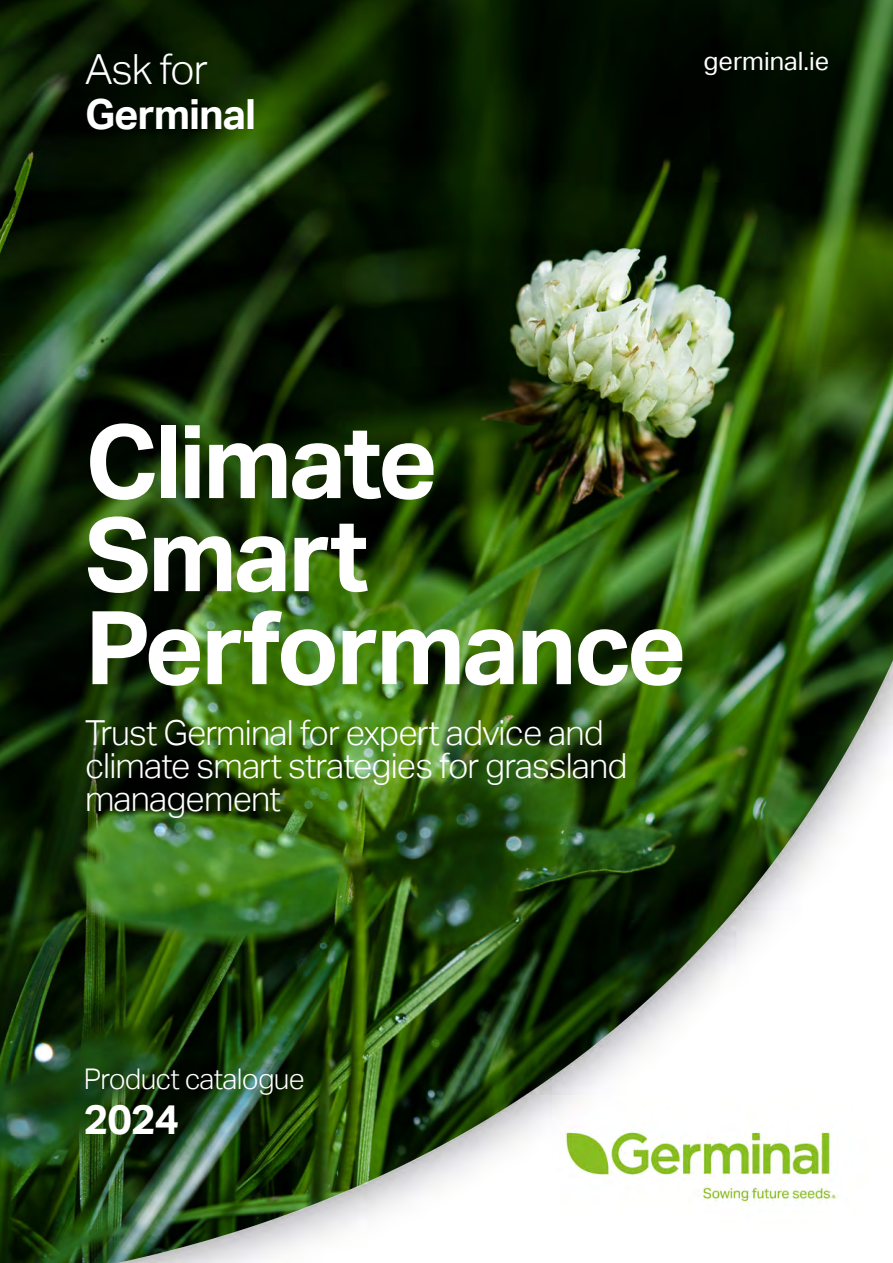
<style>
.page{position:relative;width:893px;height:1263px;background:#fff}
.page>*{position:absolute;margin:0;border:0;box-sizing:border-box;transform-origin:0 0}
.t1{font:700 102px/93px "Aktiv Grotesk";letter-spacing:-.03em;color:#fff}
.t2{font:700 41.55px "Aktiv Grotesk";letter-spacing:-.025em;color:#fff}
.t3{font:300 41.55px "Aktiv Grotesk";letter-spacing:-.025em;color:#fff}
.t4{font:300 34.5px/33px "Aktiv Grotesk";letter-spacing:-.025em;color:#fff}
.t5{font:300 28.5px "Aktiv Grotesk";letter-spacing:-.025em;color:#fff}
.t6{font:25.35px "Aktiv Grotesk";color:#fff}
</style>
<div class="page">
<img style="left:0;top:0;width:893px;height:356px">
<img style="left:0;top:356px;width:893px;height:907px">
<p class="t3" style="left:85px;top:45px;width:124px">Ask for</p>
<p class="t2" style="left:85px;top:91px;width:173px">Germinal</p>
<p class="t6" style="left:704px;top:46px;width:127px">germinal.ie</p>
<h1 class="t1" style="left:85px;top:416px;width:603px">Climate<br>Smart<br>Performance</h1>
<p class="t4" style="left:85px;top:717px;width:544px">Trust Germinal for expert advice and climate smart strategies for grassland management</p>
<p class="t5" style="left:84px;top:1062px;width:222px">Product catalogue</p>
<p class="t2" style="left:84px;top:1095px;width:97px">2024</p>
</div>
